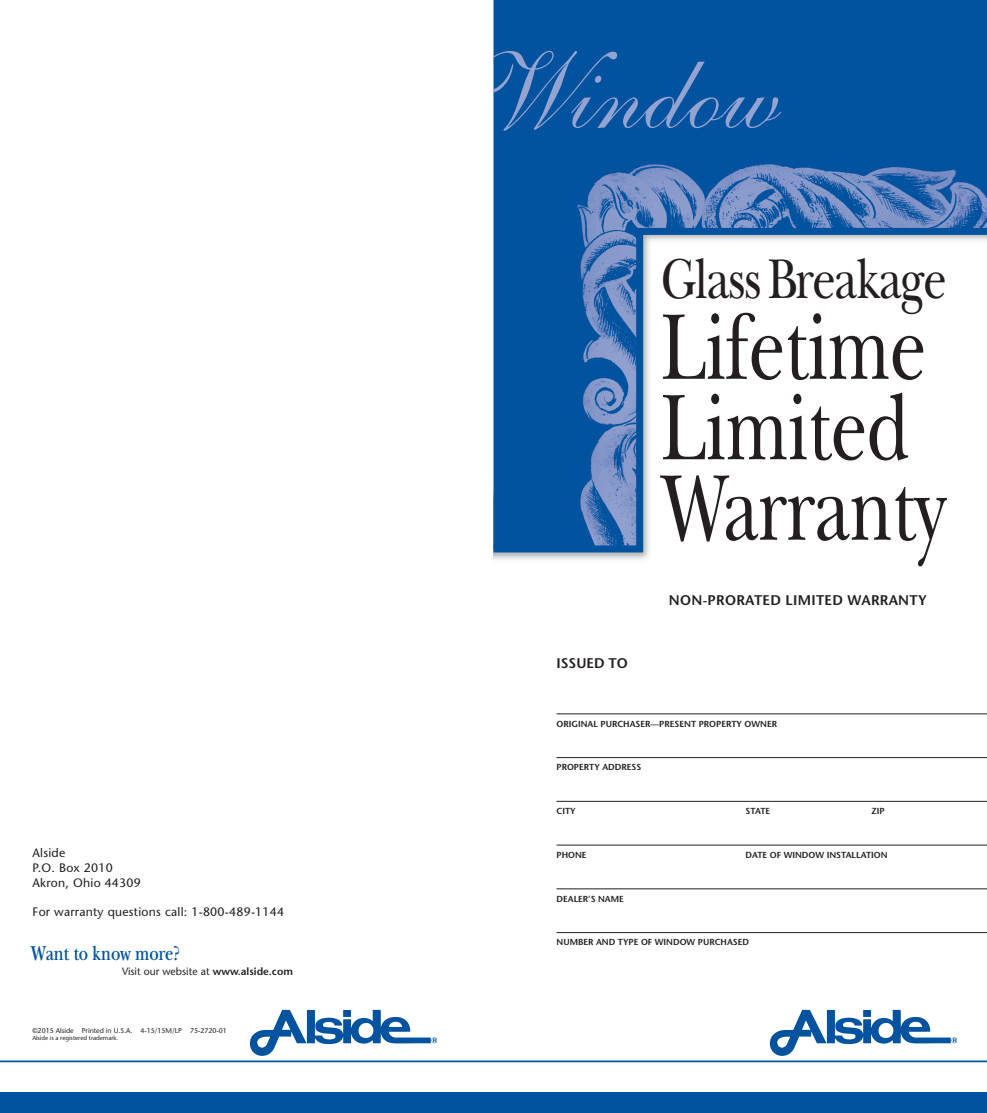
<style>
.page{position:relative;width:987px;height:1113px;background:#fff}
.page>*{position:absolute;margin:0;border:0;box-sizing:border-box;transform-origin:0 0}
.t1{font:96.25px/80.5px "New Baskerville Rmn";letter-spacing:-.01em;color:#231f20;scale:.75 1}
.t2{font:57.75px "New Baskerville Rmn";letter-spacing:-.03em;color:#231f20;scale:.8 1}
.t3{font:21px "New Baskerville Semi";letter-spacing:-.01em;color:#0153a0;scale:.8 1}
.t4{font:600 14px "Stone Sans";letter-spacing:.02em;color:#231f20}
.t5{font:600 14px "Stone Sans";color:#231f20}
.t6{font:12.25px/14.7px "Stone Sans";letter-spacing:.02em;color:#231f20}
.t7{font:10.5px "Stone Sans";color:#231f20}
.t8{font:600 8.75px "Stone Sans";color:#231f20}
.t9{font:7px "Stone Sans";color:#231f20}
.t10{font:6.12px "Stone Sans";color:#231f20}
.s1{font-weight:600}
</style>
<div class="page">
<div style="left:0;top:1092px;width:987px;height:21px;background:#0153a0"></div>
<hr style="left:0;top:1060px;width:987px;height:2px;background:#0153a0">
<div style="left:493px;top:0;width:494px;height:224px;background:#0153a0"></div>
<img style="left:556px;top:133px;width:431px;height:91px">
<svg style="left:493px;top:224px;width:494px;height:332px"></svg>
<img style="left:249px;top:1009px;width:189px;height:47px">
<img style="left:769px;top:1009px;width:189px;height:47px">
<svg style="left:494px;top:51px;width:287px;height:80px"></svg>
<hr style="left:556px;top:714px;width:431px;height:1px;background:#231f20">
<hr style="left:556px;top:757px;width:431px;height:1px;background:#231f20">
<hr style="left:556px;top:801px;width:431px;height:1px;background:#231f20">
<hr style="left:556px;top:845px;width:431px;height:1px;background:#231f20">
<hr style="left:556px;top:889px;width:431px;height:1px;background:#231f20">
<hr style="left:556px;top:932px;width:431px;height:1px;background:#231f20">
<h3 class="t6" style="left:33px;top:846px;width:110px">Alside<br>P.O. Box 2010<br>Akron, Ohio 44309</h3>
<h3 class="t6" style="left:33px;top:905px;width:253px">For warranty questions call: 1-800-489-1144</h3>
<h3 class="t3" style="left:31px;top:939px;width:188px">Want to know more?</h3>
<p class="t7" style="left:122px;top:965px;width:172px">Visit our website at <span class="s1">www.alside.com</span></p>
<p class="t9" style="left:32px;top:1026px;width:196px">©2015 Alside Printed in U.S.A. 4-15/15M/LP 75-2720-01</p>
<p class="t10" style="left:32px;top:1034px;width:87px">Alside is a registered trademark.</p>
<h3 class="t5" style="left:556px;top:654px;width:73px">ISSUED TO</h3>
<h2 class="t2" style="left:661px;top:241px;width:359px">Glass Breakage</h2>
<h1 class="t1" style="left:661px;top:314px;width:382px">Lifetime<br>Limited<br>Warranty</h1>
<h3 class="t4" style="left:669px;top:591px;width:260px">NON-PRORATED LIMITED WARRANTY</h3>
<p class="t8" style="left:556px;top:718px;width:222px">ORIGINAL PURCHASER—PRESENT PROPERTY OWNER</p>
<p class="t8" style="left:556px;top:762px;width:86px">PROPERTY ADDRESS</p>
<p class="t8" style="left:556px;top:806px;width:21px">CITY</p>
<p class="t8" style="left:746px;top:806px;width:26px">STATE</p>
<p class="t8" style="left:872px;top:806px;width:15px">ZIP</p>
<p class="t8" style="left:556px;top:849px;width:32px">PHONE</p>
<p class="t8" style="left:746px;top:849px;width:144px">DATE OF WINDOW INSTALLATION</p>
<p class="t8" style="left:556px;top:893px;width:69px">DEALER’S NAME</p>
<p class="t8" style="left:556px;top:937px;width:194px">NUMBER AND TYPE OF WINDOW PURCHASED</p>
</div>
